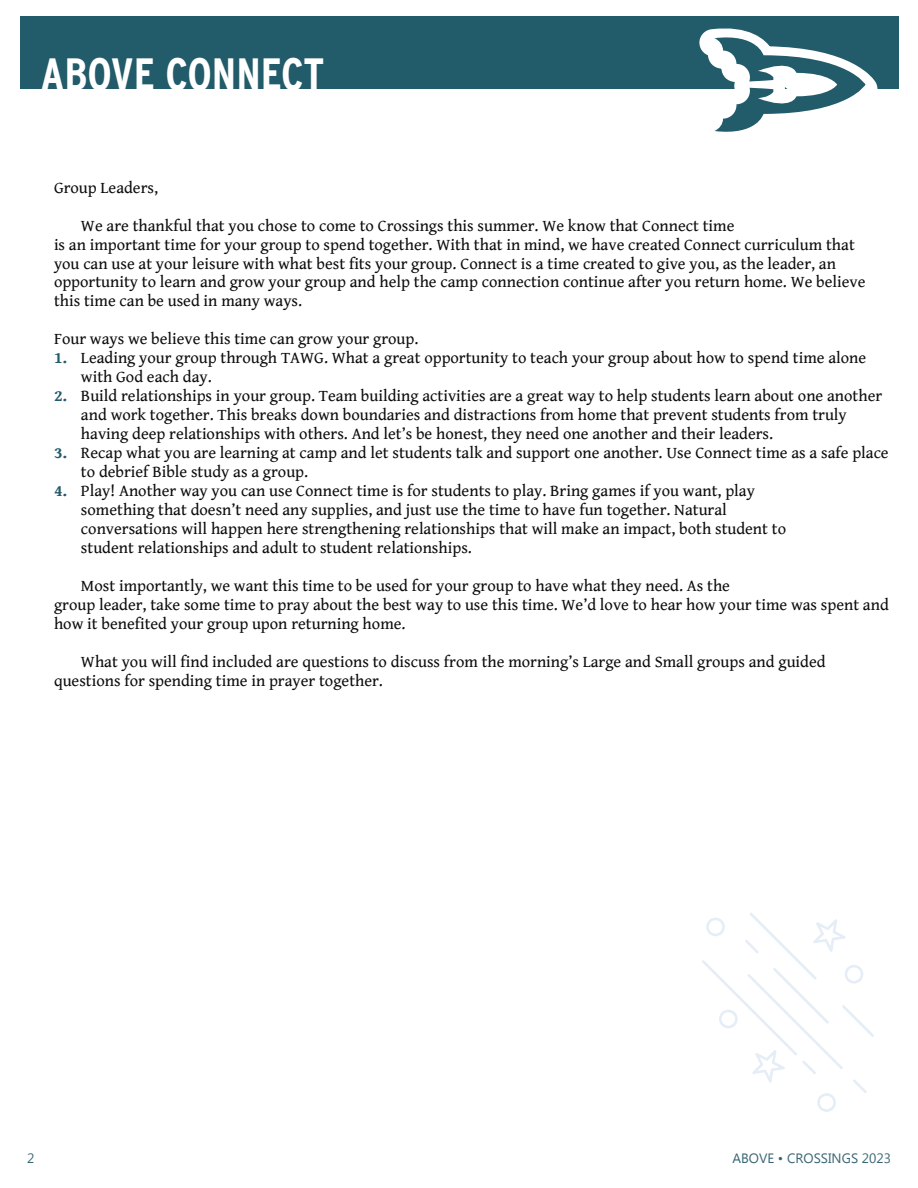
<style>
.page{position:relative;width:918px;height:1188px;background:#fff}
.page>*{position:absolute;margin:0;border:0;box-sizing:border-box;transform-origin:0 0}
.t1{font:700 condensed 45px "Interstate";color:#fff}
.t2{font:16.5px/19px "Gentium Book Basic";color:#0b0c0b}
.t3{font:13.5px "Microsoft Tai Le";color:#396573}
.s1{font-weight:700;color:#225b69}
</style>
<div class="page">
<div style="left:20px;top:16px;width:878px;height:73px;background:#225b69"></div>
<svg style="left:706px;top:32px;width:165px;height:100px"></svg>
<svg style="left:702px;top:913px;width:172px;height:199px"></svg>
<h1 class="t1" style="left:40px;top:49px;width:285px">ABOVE CONNECT</h1>
<p class="t2" style="left:54px;top:177px;width:106px">Group Leaders,</p>
<p class="t2" style="left:54px;top:215px;width:813px;text-indent:27px">We are thankful that you chose to come to Crossings this summer. We know that Connect time<br>is an important time for your group to spend together. With that in mind, we have created Connect curriculum that you can use at your leisure with what best fits your group. Connect is a time created to give you, as the leader, an opportunity to learn and grow your group and help the camp connection continue after you return home. We believe this time can be used in many ways.</p>
<p class="t2" style="left:54px;top:329px;width:366px">Four ways we believe this time can grow your group.</p>
<p class="t2" style="left:81px;top:348px;width:787px;text-indent:-27px"><span class="s1">1.</span> Leading your group through TAWG. What a great opportunity to teach your group about how to spend time alone with God each day.</p>
<p class="t2" style="left:81px;top:386px;width:803px;text-indent:-27px"><span class="s1">2.</span> Build relationships in your group. Team building activities are a great way to help students learn about one another and work together. This breaks down boundaries and distractions from home that prevent students from truly having deep relationships with others. And let’s be honest, they need one another and their leaders.</p>
<p class="t2" style="left:81px;top:443px;width:809px;text-indent:-27px"><span class="s1">3.</span> Recap what you are learning at camp and let students talk and support one another. Use Connect time as a safe place to debrief Bible study as a group.</p>
<p class="t2" style="left:81px;top:481px;width:707px;text-indent:-27px"><span class="s1">4.</span> Play! Another way you can use Connect time is for students to play. Bring games if you want, play something that doesn’t need any supplies, and just use the time to have fun together. Natural conversations will happen here strengthening relationships that will make an impact, both student to student relationships and adult to student relationships.</p>
<p class="t2" style="left:54px;top:576px;width:836px;text-indent:27px">Most importantly, we want this time to be used for your group to have what they need. As the<br>group leader, take some time to pray about the best way to use this time. We’d love to hear how your time was spent and how it benefited your group upon returning home.</p>
<p class="t2" style="left:54px;top:652px;width:773px;text-indent:27px">What you will find included are questions to discuss from the morning’s Large and Small groups and guided questions for spending time in prayer together.</p>
<p class="t3" style="left:27px;top:1150px;width:9px">2</p>
<p class="t3" style="left:732px;top:1150px;width:160px">ABOVE • CROSSINGS 2023</p>
</div>
